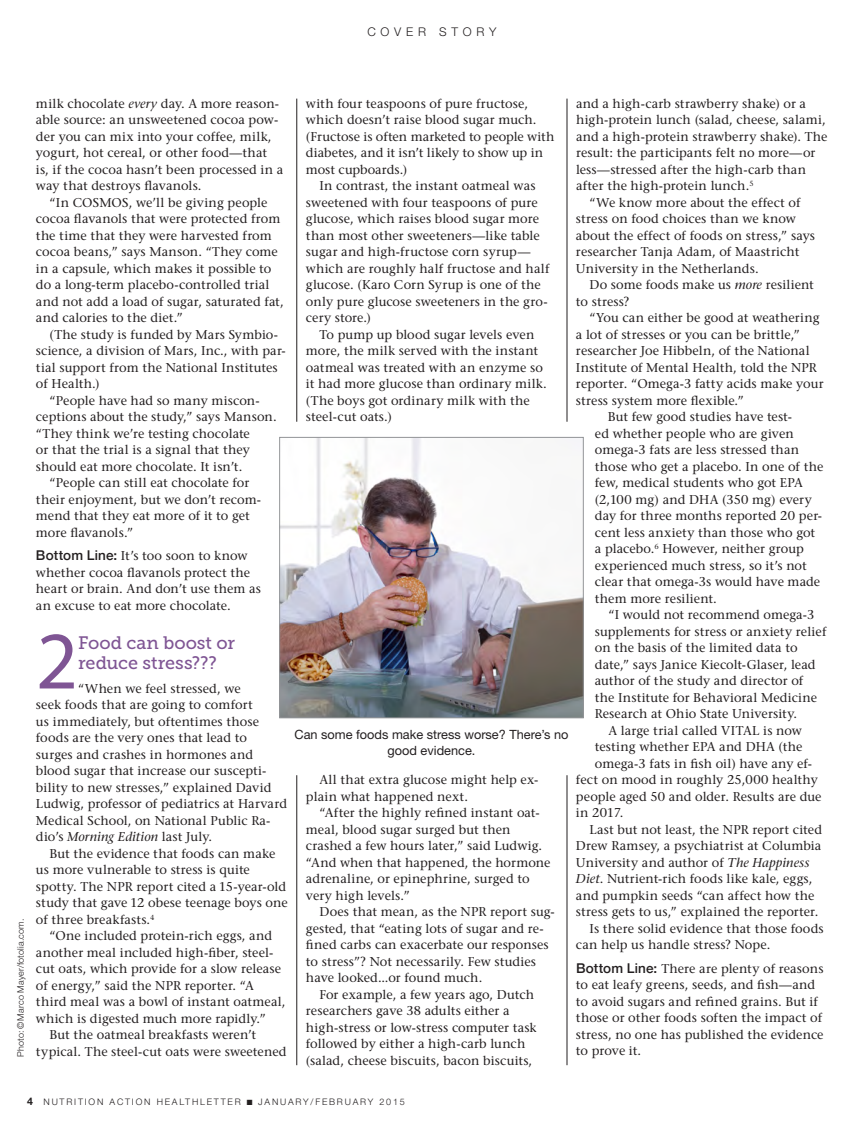
<style>
.page{position:relative;width:864px;height:1134px;background:#fff}
.page>*{position:absolute;margin:0;border:0;box-sizing:border-box;transform-origin:0 0}
.CS_Subhead_1{font:82.2px "Myriad Pro";color:#7f5594}
.CS_Subhead_1-2{font:18px/19.5px "Museo Slab 500";color:#7f5594}
.CS_Body_2{font:500 12.75px/16.5px "Stone Serif Std";letter-spacing:.005em;color:#231f20}
.CS_Body_3{font:500 12.75px/16.5px "Stone Serif Std";letter-spacing:.01em;color:#231f20}
.t1{font:12.75px/15.8px "Helvetica Neue LT Std";color:#231f20;text-align:center}
.t2{font:300 12px "Helvetica Neue LT Std";letter-spacing:.4em;color:#231f20}
.SF_Credit{font:300 9px "Helvetica Neue LT Std";letter-spacing:.2em;color:#231f20}
.SF_Credit-2{font:300 9px "Helvetica Neue LT Std";letter-spacing:.02em;color:#231f20}
.s1{font-style:italic}
.s2{font-family:"Helvetica Neue";font-size:13.5px}
.s3{font-weight:700;font-size:10.5px}
</style>
<div class="page">
<hr style="left:297px;top:775px;width:1px;height:290px;background:#231f20">
<hr style="left:297px;top:99px;width:1px;height:323px;background:#231f20">
<hr style="left:567px;top:775px;width:1px;height:290px;background:#231f20">
<hr style="left:567px;top:99px;width:1px;height:323px;background:#231f20">
<img style="left:281px;top:439px;width:301px;height:277px">
<div style="left:279px;top:437px;width:305px;height:281px;border:1px solid #939598"></div>
<p class="t2" style="left:367px;top:24px;width:131px">COVER STORY</p>
<p class="SF_Credit-2" style="left:15px;top:1057px;width:140px;rotate:-90deg">Photo:© Marco Mayer/fotolia.com.</p>
<p class="CS_Body_2" style="left:36px;top:95px;width:249px">milk chocolate <span class="s1">every</span> day. A more reason&shy;able source: an unsweetened cocoa pow&shy;der you can mix into your coffee, milk, yogurt, hot cereal, or other food—that<br>is, if the cocoa hasn’t been processed in a way that destroys flavanols.</p>
<p class="CS_Body_2" style="left:36px;top:194px;width:249px;text-indent:14px">“In COSMOS, we’ll be giving people cocoa flavanols that were protected from the time that they were harvested from cocoa beans,” says Manson. “They come in a capsule, which makes it possible to do a long-term placebo-controlled trial and not add a load of sugar, saturated fat, and calories to the diet.”</p>
<p class="CS_Body_2" style="left:36px;top:326px;width:251px;text-indent:14px">(The study is funded by Mars Symbio&shy;science, a division of Mars, Inc., with par&shy;tial support from the National Institutes of Health.)</p>
<p class="CS_Body_2" style="left:36px;top:392px;width:242px;text-indent:14px">“People have had so many miscon&shy;ceptions about the study,” says Manson. “They think we’re testing chocolate<br>or that the trial is a signal that they should eat more chocolate. It isn’t.</p>
<p class="CS_Body_2" style="left:36px;top:475px;width:227px;text-indent:14px">“People can still eat chocolate for their enjoyment, but we don’t recom&shy;mend that they eat more of it to get more flavanols.”</p>
<p class="CS_Body_2" style="left:36px;top:548px;width:227px"><span class="s2">Bottom Line:</span> It’s too soon to know whether cocoa flavanols protect the heart or brain. And don’t use them as an excuse to eat more chocolate.</p>
<p class="CS_Subhead_1" style="left:36px;top:616px;width:44px">2</p>
<p class="CS_Subhead_1-2" style="left:78px;top:634px;width:158px">Food can boost or reduce stress???</p>
<p class="CS_Body_2" style="left:306px;top:95px;width:250px">with four teaspoons of pure fructose, which doesn’t raise blood sugar much. (Fructose is often marketed to people with diabetes, and it isn’t likely to show up in most cupboards.)</p>
<p class="CS_Body_3" style="left:306px;top:178px;width:245px;text-indent:14px">In contrast, the instant oatmeal was sweetened with four teaspoons of pure glucose, which raises blood sugar more than most other sweeteners—like table sugar and high-fructose corn syrup— which are roughly half fructose and half glucose. (Karo Corn Syrup is one of the only pure glucose sweeteners in the gro&shy;cery store.)</p>
<p class="CS_Body_3" style="left:306px;top:326px;width:242px;text-indent:14px">To pump up blood sugar levels even more, the milk served with the instant oatmeal was treated with an enzyme so it had more glucose than ordinary milk. (The boys got ordinary milk with the steel-cut oats.)</p>
<p class="CS_Body_2" style="left:576px;top:95px;width:253px">and a high-carb strawberry shake) or a high-protein lunch (salad, cheese, salami, and a high-protein strawberry shake). The result: the participants felt no more—or less—stressed after the high-carb than after the high-protein lunch.<sup>5</sup></p>
<p class="CS_Body_2" style="left:576px;top:194px;width:241px;text-indent:14px">“We know more about the effect of stress on food choices than we know about the effect of foods on stress,” says researcher Tanja Adam, of Maastricht University in the Netherlands.</p>
<p class="CS_Body_2" style="left:576px;top:277px;width:240px;text-indent:14px">Do some foods make us <span class="s1">more</span> resilient to stress?</p>
<p class="CS_Body_2" style="left:576px;top:310px;width:249px;text-indent:14px">“You can either be good at weathering a lot of stresses or you can be brittle,” researcher Joe Hibbeln, of the National Institute of Mental Health, told the NPR reporter. “Omega-3 fatty acids make your stress system more flexible.”</p>
<p class="CS_Body_2" style="left:595px;top:409px;width:230px;text-indent:13px">But few good studies have test-<br>ed whether people who are given omega-3 fats are less stressed than those who get a placebo. In one of the few, medical students who got EPA (2,100 mg) and DHA (350 mg) every day for three months reported 20 per&shy;cent less anxiety than those who got a placebo.<sup>6</sup> However, neither group experienced much stress, so it’s not clear that omega-3s would have made them more resilient.</p>
<p class="CS_Body_2" style="left:595px;top:607px;width:233px;text-indent:14px">“I would not recommend omega-3 supplements for stress or anxiety relief on the basis of the limited data to date,” says Janice Kiecolt-Glaser, lead author of the study and director of<br>the Institute for Behavioral Medicine Research at Ohio State University.</p>
<p class="CS_Body_2" style="left:608px;top:722px;width:195px">A large trial called VITAL is now</p>
<p class="CS_Body_2" style="left:595px;top:739px;width:209px">testing whether EPA and DHA (the</p>
<p class="CS_Body_2" style="left:595px;top:755px;width:219px">omega-3 fats in fish oil) have any ef-</p>
<p class="CS_Body_2" style="left:576px;top:772px;width:243px">fect on mood in roughly 25,000 healthy</p>
<p class="CS_Body_2" style="left:576px;top:788px;width:247px">people aged 50 and older. Results are due</p>
<p class="CS_Body_2" style="left:576px;top:805px;width:49px">in 2017.</p>
<p class="CS_Body_2" style="left:576px;top:821px;width:248px;text-indent:14px">Last but not least, the NPR report cited Drew Ramsey, a psychiatrist at Columbia University and author of <span class="s1">The Happiness Diet</span>. Nutrient-rich foods like kale, eggs, and pumpkin seeds “can affect how the stress gets to us,” explained the reporter.</p>
<p class="CS_Body_2" style="left:576px;top:920px;width:249px;text-indent:14px">Is there solid evidence that those foods can help us handle stress? Nope.</p>
<p class="CS_Body_2" style="left:576px;top:960px;width:249px"><span class="s2">Bottom Line:</span> There are plenty of reasons to eat leafy greens, seeds, and fish—and to avoid sugars and refined grains. But if those or other foods soften the impact of stress, no one has published the evidence to prove it.</p>
<p class="CS_Body_2" style="left:36px;top:680px;width:253px;text-indent:42px">“When we feel stressed, we<br>seek foods that are going to comfort<br>us immediately, but oftentimes those foods are the very ones that lead to<br>surges and crashes in hormones and blood sugar that increase our suscepti&shy;bility to new stresses,” explained David Ludwig, professor of pediatrics at Harvard Medical School, on National Public Ra&shy;dio’s <span class="s1">Morning Edition</span> last July.</p>
<p class="CS_Body_2" style="left:36px;top:845px;width:253px;text-indent:14px">But the evidence that foods can make us more vulnerable to stress is quite spotty. The NPR report cited a 15-year-old study that gave 12 obese teenage boys one of three breakfasts.<sup>4</sup></p>
<p class="CS_Body_2" style="left:36px;top:928px;width:251px;text-indent:14px">“One included protein-rich eggs, and another meal included high-fiber, steel&shy;cut oats, which provide for a slow release of energy,” said the NPR reporter. “A third meal was a bowl of instant oatmeal, which is digested much more rapidly.”</p>
<p class="CS_Body_2" style="left:49px;top:1027px;width:208px">But the oatmeal breakfasts weren’t</p>
<p class="t1" style="left:295px;top:726px;width:275px">Can some foods make stress worse? There’s no good evidence.</p>
<p class="CS_Body_3" style="left:306px;top:772px;width:234px;text-indent:14px">All that extra glucose might help ex&shy;plain what happened next.</p>
<p class="CS_Body_3" style="left:306px;top:805px;width:246px;text-indent:14px">“After the highly refined instant oat&shy;meal, blood sugar surged but then crashed a few hours later,” said Ludwig. “And when that happened, the hormone adrenaline, or epinephrine, surged to very high levels.”</p>
<p class="CS_Body_3" style="left:306px;top:904px;width:250px;text-indent:14px">Does that mean, as the NPR report sug&shy;gested, that “eating lots of sugar and re&shy;fined carbs can exacerbate our responses to stress”? Not necessarily. Few studies have looked...or found much.</p>
<p class="CS_Body_2" style="left:306px;top:986px;width:232px;text-indent:14px">For example, a few years ago, Dutch researchers gave 38 adults either a high-stress or low-stress computer task followed by either a high-carb lunch (salad, cheese biscuits, bacon biscuits,</p>
<p class="CS_Body_2" style="left:36px;top:1043px;width:252px">typical. The steel-cut oats were sweetened</p>
<p class="SF_Credit" style="left:27px;top:1097px;width:379px"><span class="s3">4</span> NUTRITION ACTION HEALTHLETTER ■ JANUARY/FEBRUARY 2015</p>
</div>
